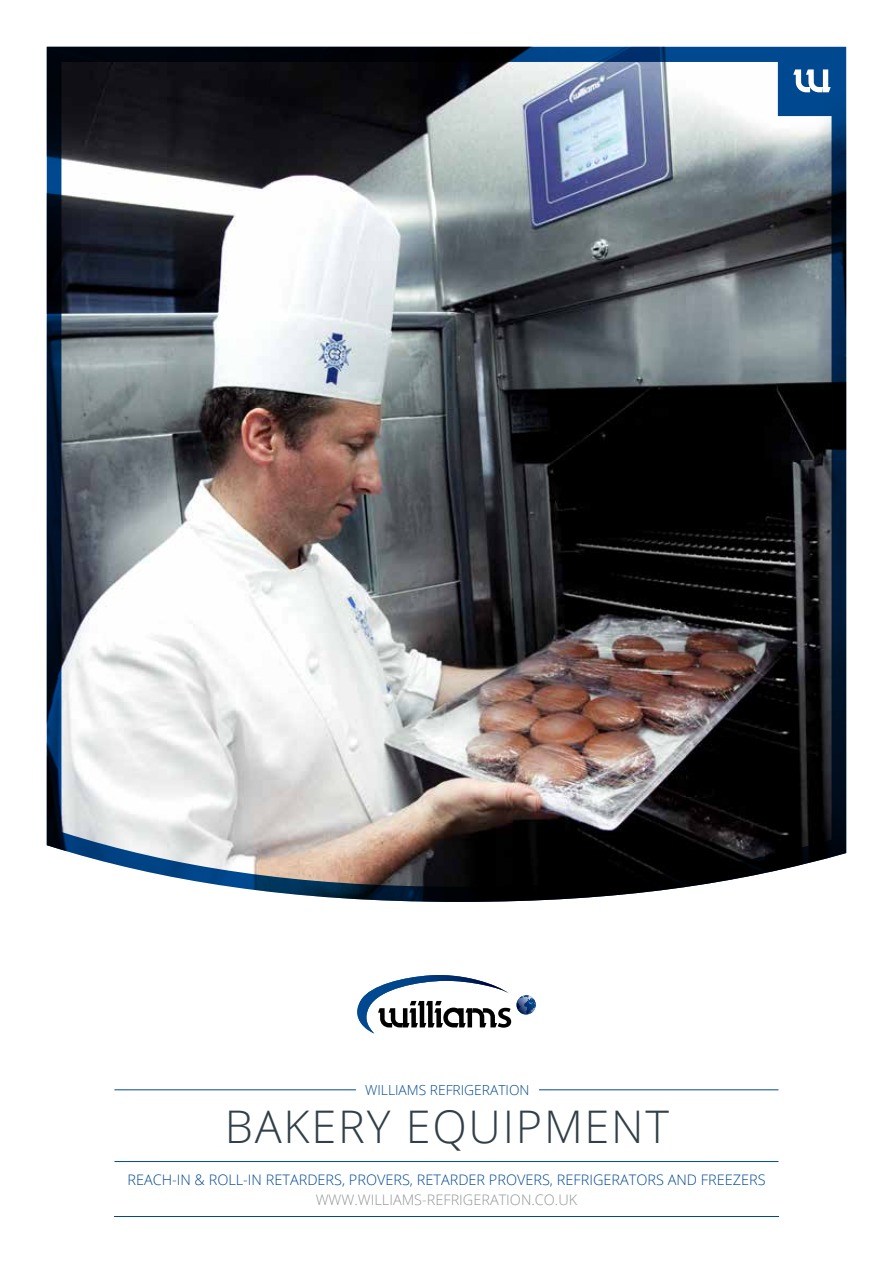
<style>
.page{position:relative;width:893px;height:1263px;background:#fff}
.page>*{position:absolute;margin:0;border:0;box-sizing:border-box;transform-origin:0 0}
.t1{font:300 45px "Open Sans";letter-spacing:.04em;color:#314048}
.t2{font:300 14.55px "Open Sans";color:#004990}
.t3{font:300 14.55px "Open Sans";color:#939598}
.t4{font:300 13.8px "Open Sans";color:#004990}
</style>
<div class="page">
<img style="left:47px;top:47px;width:799px;height:855px">
<svg style="left:793px;top:69px;width:38px;height:23px"></svg>
<svg style="left:510px;top:995px;width:26px;height:30px"></svg>
<img style="left:357px;top:975px;width:153px;height:58px">
<hr style="left:114px;top:1216px;width:664px;height:1px;background:#004990">
<hr style="left:114px;top:1089px;width:664px;height:1px;background:#004990">
<hr style="left:114px;top:1161px;width:664px;height:1px;background:#004990">
<div style="left:356px;top:1085px;width:182px;height:10px;background:#fff"></div>
<p class="t4" style="left:365px;top:1081px;width:166px">WILLIAMS REFRIGERATION</p>
<h1 class="t1" style="left:225px;top:1096px;width:446px">BAKERY EQUIPMENT</h1>
<p class="t2" style="left:127px;top:1170px;width:640px">REACH-IN &amp; ROLL-IN RETARDERS, PROVERS, RETARDER PROVERS, REFRIGERATORS AND FREEZERS</p>
<p class="t3" style="left:316px;top:1190px;width:263px">WWW.WILLIAMS-REFRIGERATION.CO.UK</p>
</div>
